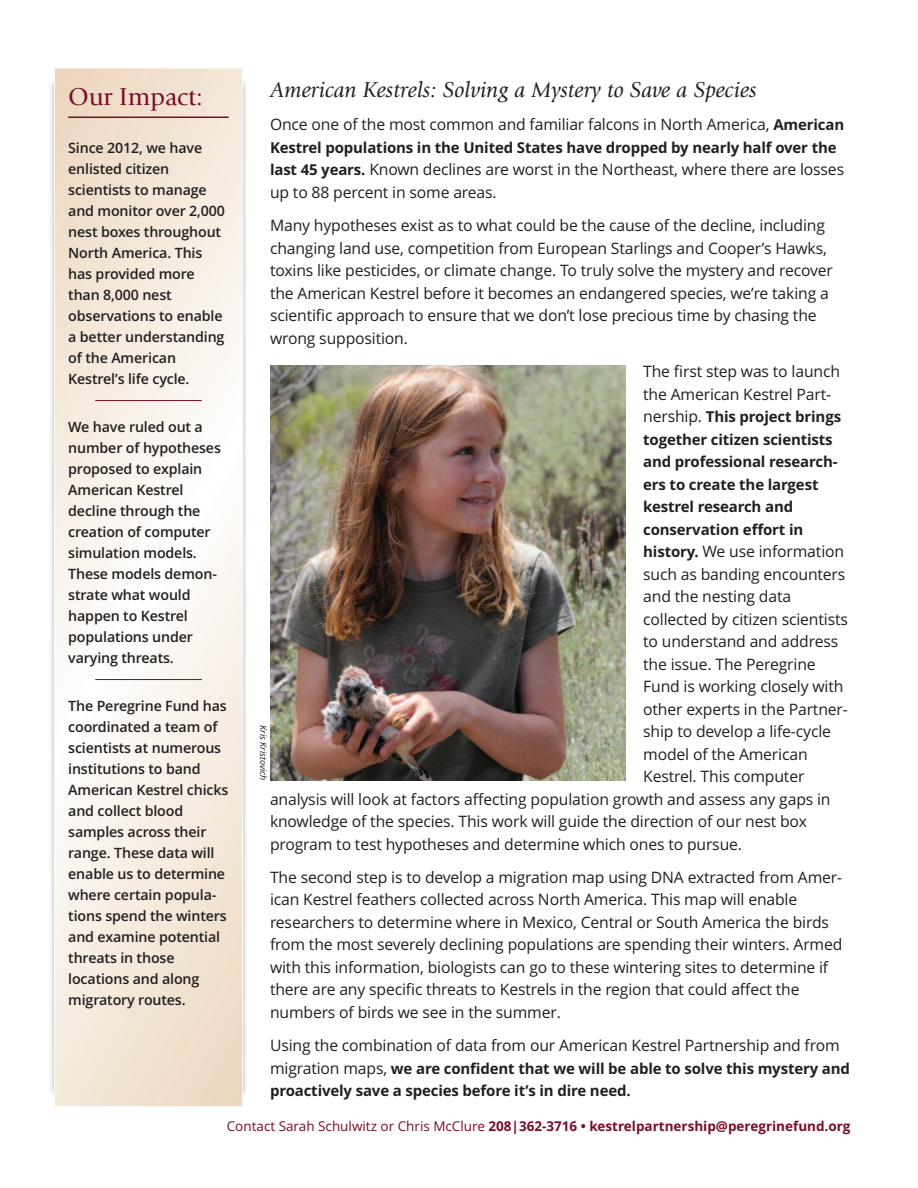
<style>
.page{position:relative;width:918px;height:1188px;background:#fff}
.page>*{position:absolute;margin:0;border:0;box-sizing:border-box;transform-origin:0 0}
.t1{font:25.5px "Giovanni";color:#770e28}
.t2{font:italic 22.5px "Giovanni";color:#231f20}
.t3{font:15.75px/22.5px "Open Sans";letter-spacing:-.01em;color:#231f20}
.t4{font:700 15px/22.5px "Open Sans";letter-spacing:-.01em;color:#231f20}
.t5{font:600 14.25px/21px "Open Sans";letter-spacing:-.01em;color:#231f20}
.t6{font:700 13.5px "Open Sans";color:#770e28}
.t7{font:italic 9px "Open Sans";letter-spacing:-.01em;color:#231f20}
.s1{font-weight:700;font-size:15px}
.s2{font-weight:400;font-size:15.75px}
.s3{font-weight:400}
</style>
<div class="page">
<img style="left:51px;top:81px;width:195px;height:1014px">
<svg style="left:56px;top:70px;width:185px;height:1035px"></svg>
<div style="left:54px;top:68px;width:189px;height:1039px;border:1px solid #fff"></div>
<hr style="left:68px;top:117px;width:161px;height:1px;background:#770e28">
<hr style="left:95px;top:400px;width:107px;height:1px;background:#770e28">
<hr style="left:95px;top:679px;width:107px;height:1px;background:#770e28">
<img style="left:270px;top:366px;width:355px;height:414px">
<h2 class="t2" style="left:270px;top:81px;width:488px">American Kestrels: Solving a Mystery to Save a Species</h2>
<p class="t3" style="left:270px;top:114px;width:576px">Once one of the most common and familiar falcons in North America, <span class="s1">American</span></p>
<p class="t4" style="left:270px;top:137px;width:568px">Kestrel populations in the United States have dropped by nearly half over the</p>
<p class="t3" style="left:270px;top:159px;width:576px"><span class="s1">last 45 years.</span> Known declines are worst in the Northeast, where there are losses up to 88 percent in some areas.</p>
<p class="t3" style="left:270px;top:215px;width:565px">Many hypotheses exist as to what could be the cause of the decline, including changing land use, competition from European Starlings and Cooper’s Hawks, toxins like pesticides, or climate change. To truly solve the mystery and recover the American Kestrel before it becomes an endangered species, we’re taking a scientific approach to ensure that we don’t lose precious time by chasing the wrong supposition.</p>
<p class="t3" style="left:643px;top:360px;width:198px">The first step was to launch the American Kestrel Part-</p>
<p class="t4" style="left:643px;top:406px;width:199px"><span class="s2">nership.</span> This project brings together citizen scientists and professional research&shy;ers to create the largest kestrel research and conservation effort in</p>
<p class="t3" style="left:643px;top:540px;width:202px"><span class="s1">history.</span> We use information</p>
<p class="t3" style="left:643px;top:563px;width:204px">such as banding encounters</p>
<p class="t3" style="left:643px;top:585px;width:150px">and the nesting data</p>
<p class="t3" style="left:643px;top:608px;width:206px">collected by citizen scientists</p>
<p class="t3" style="left:643px;top:630px;width:197px">to understand and address</p>
<p class="t3" style="left:643px;top:653px;width:174px">the issue. The Peregrine</p>
<p class="t3" style="left:643px;top:675px;width:202px">Fund is working closely with</p>
<p class="t3" style="left:643px;top:698px;width:206px">other experts in the Partner-</p>
<p class="t3" style="left:643px;top:720px;width:189px">ship to develop a life-cycle</p>
<p class="t3" style="left:643px;top:743px;width:166px">model of the American</p>
<p class="t3" style="left:643px;top:765px;width:163px">Kestrel. This computer</p>
<p class="t3" style="left:270px;top:788px;width:562px">analysis will look at factors affecting population growth and assess any gaps in</p>
<p class="t3" style="left:270px;top:810px;width:538px">knowledge of the species. This work will guide the direction of our nest box</p>
<p class="t3" style="left:270px;top:833px;width:474px">program to test hypotheses and determine which ones to pursue.</p>
<p class="t3" style="left:270px;top:866px;width:574px">The second step is to develop a migration map using DNA extracted from Amer&shy;ican Kestrel feathers collected across North America. This map will enable researchers to determine where in Mexico, Central or South America the birds from the most severely declining populations are spending their winters. Armed with this information, biologists can go to these wintering sites to determine if there are any specific threats to Kestrels in the region that could affect the numbers of birds we see in the summer.</p>
<p class="t3" style="left:270px;top:1034px;width:571px">Using the combination of data from our American Kestrel Partnership and from</p>
<p class="t4" style="left:270px;top:1057px;width:581px"><span class="s2">migration maps,</span> we are confident that we will be able to solve this mystery and proactively save a species before it’s in dire need.</p>
<p class="t6" style="left:227px;top:1118px;width:625px"><span class="s3">Contact Sarah Schulwitz or Chris McClure</span> 208|362-3716 • kestrelpartnership@peregrinefund.org</p>
<h1 class="t1" style="left:68px;top:86px;width:136px">Our Impact:</h1>
<p class="t5" style="left:68px;top:137px;width:158px">Since 2012, we have enlisted citizen scientists to manage and monitor over 2,000 nest boxes throughout<br>North America. This has provided more than 8,000 nest observations to enable a better understanding of the American<br>Kestrel’s life cycle.</p>
<p class="t5" style="left:68px;top:416px;width:154px">We have ruled out a number of hypotheses proposed to explain<br>American Kestrel decline through the creation of computer simulation models.<br>These models demon&shy;strate what would happen to Kestrel populations under varying threats.</p>
<p class="t5" style="left:68px;top:695px;width:162px">The Peregrine Fund has coordinated a team of scientists at numerous institutions to band<br>American Kestrel chicks and collect blood samples across their range. These data will enable us to determine where certain popula&shy;tions spend the winters and examine potential threats in those locations and along migratory routes.</p>
<p class="t7" style="left:268px;top:725px;width:57px;rotate:90deg">Kris Kristovich</p>
</div>
